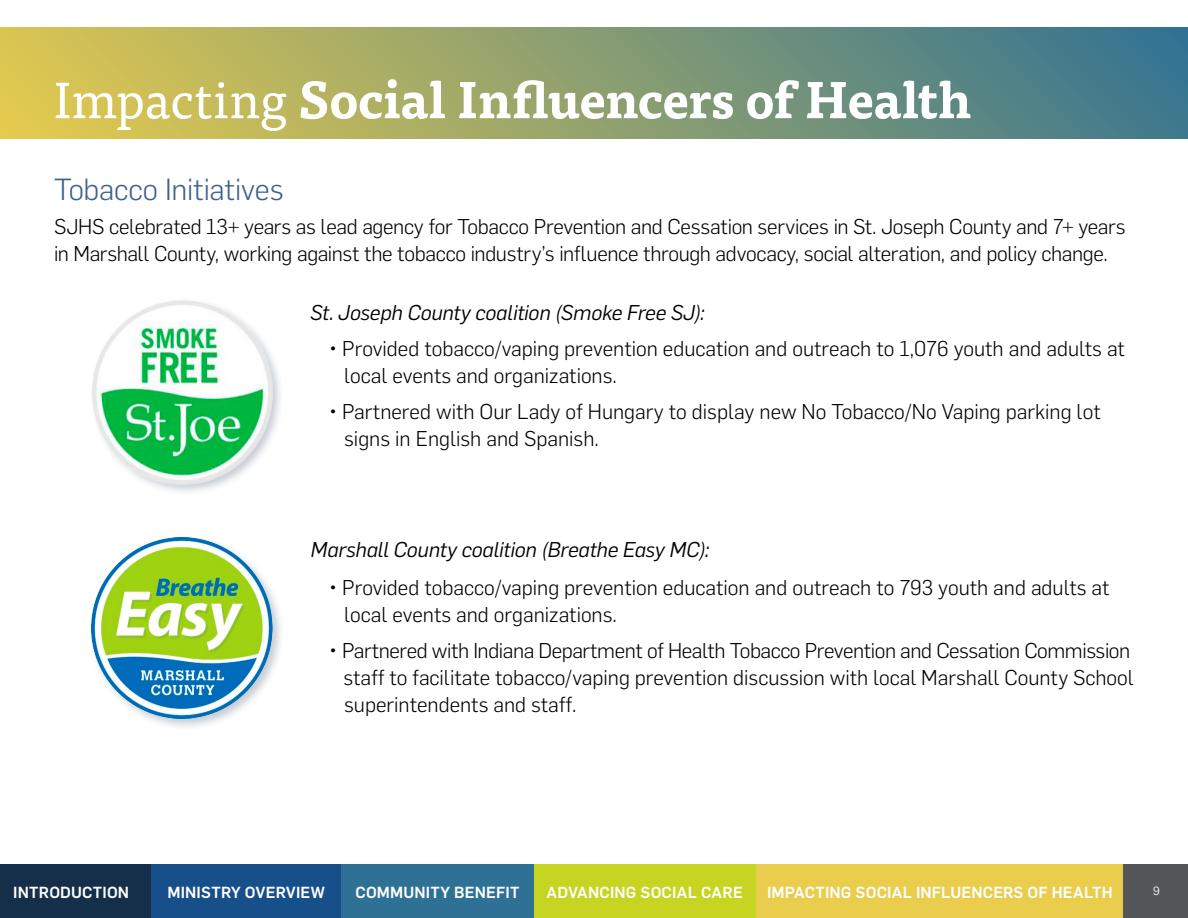
<style>
.page{position:relative;width:1188px;height:918px;background:#fff}
.page>*{position:absolute;margin:0;border:0;box-sizing:border-box;transform-origin:0 0}
.H1b{font:700 51px "Tisa Offc";letter-spacing:-.01em;color:#fff}
.Large_header{font:300 30px "Flama";letter-spacing:-.005em;color:#3e608f}
.t1{font:300 21px/27px "Flama";color:#000}
.t2{font:300 21px "Flama";letter-spacing:-.02em;color:#000}
.t3{font:italic 21px "Flama";letter-spacing:-.005em;color:#000}
.t4{font:500 15.75px "Flama";letter-spacing:.01em;color:#fff}
.t5{font:300 12px "Univers LT Std";color:#fff}
.s1{font-weight:400}
</style>
<div class="page">
<div style="left:756px;top:864px;width:368px;height:54px;background:#eacd4d"></div>
<div style="left:151px;top:864px;width:599px;height:54px;background:#174f8a"></div>
<div style="left:534px;top:864px;width:222px;height:54px;background:#c7d421"></div>
<div style="left:341px;top:864px;width:193px;height:54px;background:#2e7195"></div>
<div style="left:0;top:864px;width:151px;height:54px;background:#152e4a"></div>
<div style="left:1124px;top:864px;width:64px;height:54px;background:#55565a"></div>
<div style="left:0;top:27px;width:1188px;height:112px;background:linear-gradient(to right,#e2c94f,#387691)"></div>
<div style="left:88px;top:534px;width:197px;height:198px;background:#152e4a;opacity:.25"></div>
<img style="left:92px;top:537px;width:181px;height:182px">
<div style="left:89px;top:297px;width:196px;height:200px;background:#152e4a;opacity:.25"></div>
<img style="left:92px;top:300px;width:181px;height:184px">
<p class="H1b" style="left:54px;top:69px;width:919px"><span class="s1">Impacting</span> Social Influencers of Health</p>
<p class="Large_header" style="left:54px;top:169px;width:231px">Tobacco Initiatives</p>
<p class="t1" style="left:54px;top:212px;width:1073px">SJHS celebrated 13+ years as lead agency for Tobacco Prevention and Cessation services in St. Joseph County and 7+ years in Marshall County, working against the tobacco industry’s influence through advocacy, social alteration, and policy change.</p>
<p class="t3" style="left:310px;top:298px;width:396px">St. Joseph County coalition (Smoke Free SJ):</p>
<p class="t1" style="left:344px;top:334px;width:782px;text-indent:-15px">• Provided tobacco/vaping prevention education and outreach to 1,076 youth and adults at local events and organizations.</p>
<p class="t1" style="left:344px;top:397px;width:758px;text-indent:-15px">• Partnered with Our Lady of Hungary to display new No Tobacco/No Vaping parking lot signs in English and Spanish.</p>
<p class="t3" style="left:311px;top:536px;width:400px">Marshall County coalition (Breathe Easy MC):</p>
<p class="t1" style="left:344px;top:573px;width:767px;text-indent:-15px">• Provided tobacco/vaping prevention education and outreach to 793 youth and adults at local events and organizations.</p>
<p class="t2" style="left:329px;top:636px;width:803px">• Partnered with Indiana Department of Health Tobacco Prevention and Cessation Commission</p>
<p class="t1" style="left:343px;top:663px;width:792px">staff to facilitate tobacco/vaping prevention discussion with local Marshall County School</p>
<p class="t1" style="left:344px;top:690px;width:234px">superintendents and staff.</p>
<p class="t4" style="left:13px;top:881px;width:117px">INTRODUCTION</p>
<p class="t4" style="left:167px;top:881px;width:159px">MINISTRY OVERVIEW</p>
<p class="t4" style="left:355px;top:881px;width:166px">COMMUNITY BENEFIT</p>
<p class="t4" style="left:547px;top:881px;width:198px">ADVANCING SOCIAL CARE</p>
<p class="t4" style="left:767px;top:881px;width:347px">IMPACTING SOCIAL INFLUENCERS OF HEALTH</p>
<p class="t5" style="left:1153px;top:884px;width:8px">9</p>
</div>
